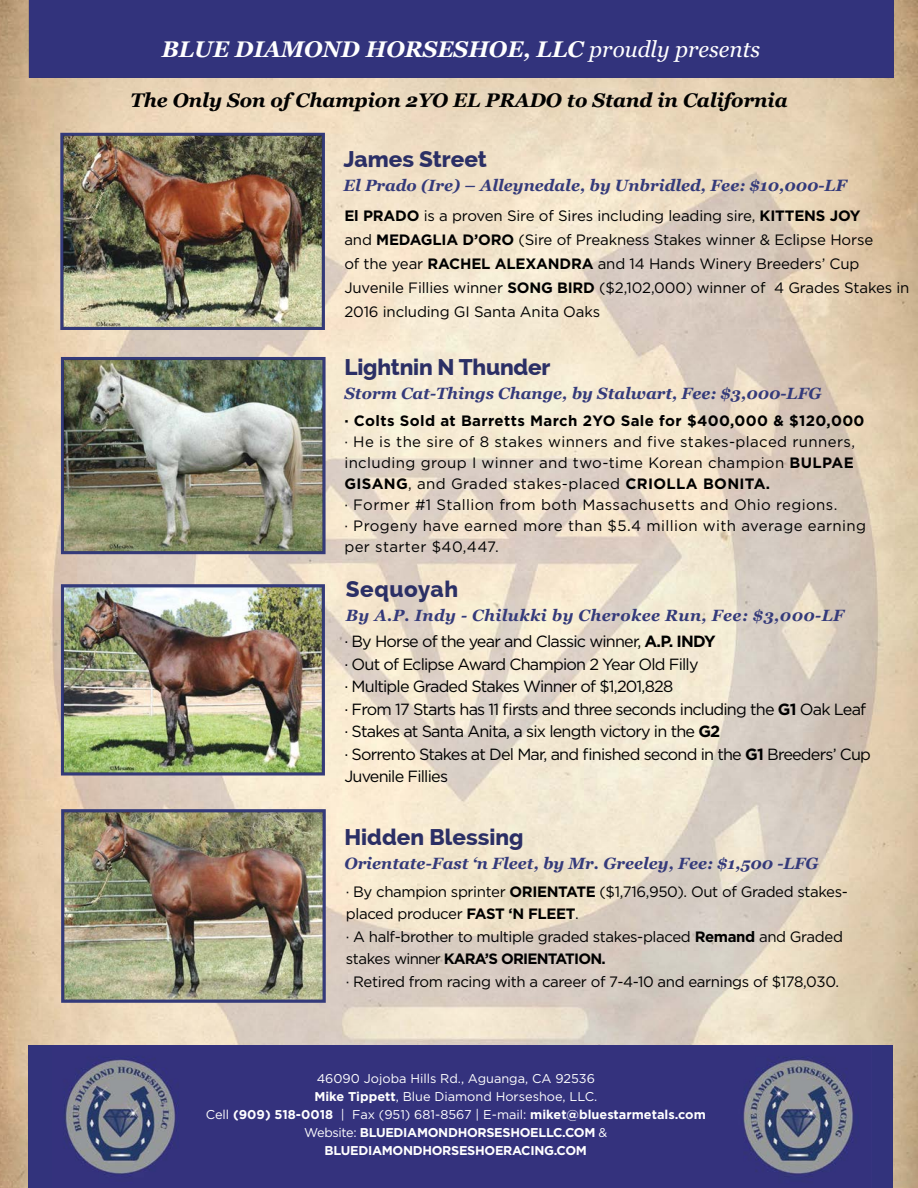
<style>
.page{position:relative;width:918px;height:1188px;background:#fff}
.page>*{position:absolute;margin:0;border:0;box-sizing:border-box;transform-origin:0 0}
.t1{font:800 22.5px "Raleway";color:#2b2f65}
.t2{font:italic 700 22.5px "Georgia";color:#fff}
.t3{font:800 22.5px "Raleway";letter-spacing:.025em;color:#2b2f65}
.t4{font:italic 700 19.5px "Georgia";color:#000}
.t5{font:16.2px/22.5px "Gotham";letter-spacing:-.05em;color:#000}
.t6{font:italic 700 16.2px "Georgia";color:#343a7a}
.t7{font:italic 700 16.2px/26.5px "Georgia";letter-spacing:.025em;color:#343a7a}
.t8{font:15px/24px "Gotham";letter-spacing:-.01em;color:#000}
.t9{font:15px/21px "Gotham";letter-spacing:.025em;color:#000}
.t10{font:700 12.75px/18px "Gotham";letter-spacing:-.025em;color:#fff;text-align:center}
.s1{font-weight:400}
.s2{font-weight:700}
.s3{font-family:"Gotham";font-weight:400;font-style:normal;color:#000}
.s4{font-family:"Gotham";font-style:normal;color:#000}
</style>
<div class="page">
<img style="left:0;top:0;width:918px;height:1188px">
<img style="left:28px;top:1045px;width:865px;height:143px">
<img style="left:59px;top:131px;width:267px;height:201px">
<svg style="left:59px;top:583px;width:267px;height:194px"></svg>
<img style="left:60px;top:808px;width:267px;height:196px">
<svg style="left:59px;top:355px;width:268px;height:201px"></svg>
<div style="left:29px;top:0;width:864px;height:78px;background:#32337c"></div>
<svg style="left:144px;top:92px;width:23px;height:15px"></svg>
<svg style="left:174px;top:92px;width:91px;height:19px"></svg>
<svg style="left:271px;top:92px;width:104px;height:19px"></svg>
<img style="left:64px;top:587px;width:258px;height:186px">
<img style="left:64px;top:360px;width:259px;height:191px">
<p class="t2" style="left:162px;top:40px;width:600px">BLUE DIAMOND HORSESHOE, LLC <span class="s1">proudly presents</span></p>
<p class="t4" style="left:130px;top:92px;width:659px">The Only Son of Champion 2YO EL PRADO to Stand in California</p>
<p class="t1" style="left:344px;top:146px;width:145px">James Street</p>
<p class="t6" style="left:344px;top:178px;width:505px">El Prado (Ire) – Alleynedale, by Unbridled, Fee: $10,000-LF</p>
<p class="t8" style="left:344px;top:205px;width:567px"><span class="s2">El PRADO</span> is a proven Sire of Sires including leading sire, <span class="s2">KITTENS JOY<br></span>and <span class="s2">MEDAGLIA D’ORO</span> (Sire of Preakness Stakes winner &amp; Eclipse Horse<br>of the year <span class="s2">RACHEL ALEXANDRA</span> and 14 Hands Winery Breeders’ Cup Juvenile Fillies winner <span class="s2">SONG BIRD</span> ($2,102,000) winner of 4 Grades Stakes in 2016 including GI Santa Anita Oaks</p>
<p class="t1" style="left:344px;top:354px;width:208px">Lightnin N Thunder</p>
<p class="t6" style="left:344px;top:387px;width:479px">Storm Cat-Things Change, by Stalwart, Fee: $3,000-LFG</p>
<p class="t9" style="left:344px;top:411px;width:523px"><span class="s2">· Colts Sold at Barretts March 2YO Sale for $400,000 &amp; $120,000 </span>· He is the sire of 8 stakes winners and five stakes-placed runners, including group I winner and two-time Korean champion <span class="s2">BULPAE GISANG</span>, and Graded stakes-placed <span class="s2">CRIOLLA BONITA.<br></span>· Former #1 Stallion from both Massachusetts and Ohio regions.<br>· Progeny have earned more than $5.4 million with average earning per starter $40,447.</p>
<p class="t3" style="left:346px;top:576px;width:114px">Sequoyah</p>
<p class="t7" style="left:344px;top:603px;width:501px">By A.P. Indy - Chilukki by Cherokee Run, Fee: $3,000-LF <span class="s3">· By Horse of the year and Classic winner,</span> <span class="s4">A.P. INDY</span></p>
<p class="t5" style="left:344px;top:654px;width:528px">· Out of Eclipse Award Champion 2 Year Old Filly<br>· Multiple Graded Stakes Winner of $1,201,828<br>· From 17 Starts has 11 frsts and three seconds including the <span class="s2">G1</span> Oak Leaf · Stakes at Santa Anita, a six length victory in the <span class="s2">G2<br></span>· Sorrento Stakes at Del Mar, and fnished second in the <span class="s2">G1</span> Breeders’ Cup Juvenile Fillies</p>
<p class="t1" style="left:344px;top:824px;width:181px">Hidden Blessing</p>
<p class="t6" style="left:344px;top:857px;width:476px">Orientate-Fast ‘n Fleet, by Mr. Greeley, Fee: $1,500 -LFG</p>
<p class="t8" style="left:346px;top:881px;width:504px;line-height:22.5px">· By champion sprinter <span class="s2">ORIENTATE</span> ($1,716,950). Out of Graded stakes&shy;placed producer <span class="s2">FAST ‘N FLEET</span>.<br>· A half-brother to multiple graded stakes-placed <span class="s2">Remand</span> and Graded stakes winner <span class="s2">KARA’S ORIENTATION.<br></span>· Retired from racing with a career of 7-4-10 and earnings of $178,030.</p>
<p class="t10" style="left:206px;top:1070px;width:502px"><span class="s1">46090 Jojoba Hills Rd., Aguanga, CA 92536<br></span>Mike Tippett<span class="s1">, Blue Diamond Horseshoe, LLC.<br>Cell</span> (909) 518-0018 <span class="s1">| Fax (951) 681-8567 | E-mail:</span> miket@bluestarmetals.com <span class="s1">Website:</span> BLUEDIAMONDHORSESHOELLC.COM <span class="s1">&amp; </span>BLUEDIAMONDHORSESHOERACING.COM</p>
</div>
